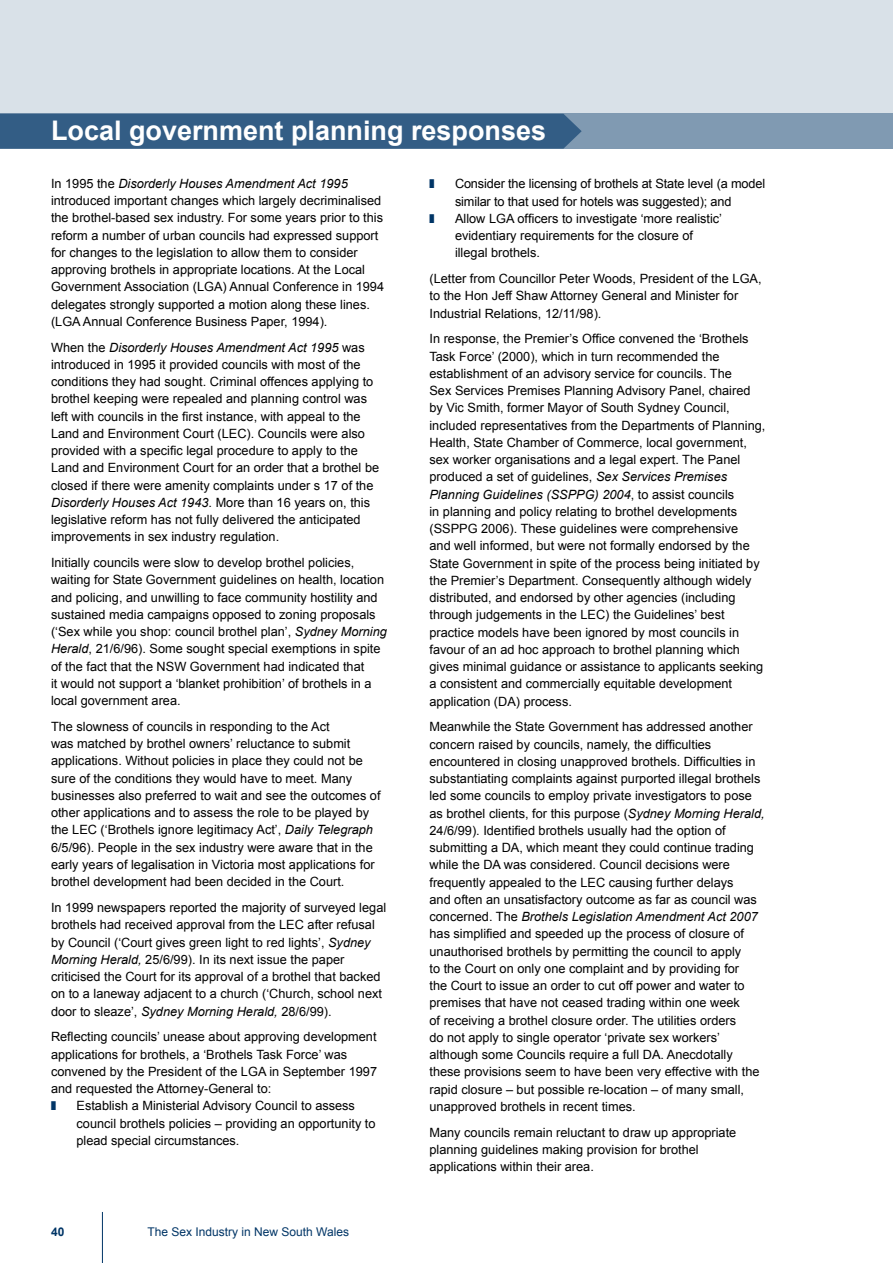
<style>
.page{position:relative;width:893px;height:1263px;background:#fff}
.page>*{position:absolute;margin:0;border:0;box-sizing:border-box;transform-origin:0 0}
.t1{font:700 27px "Arial";color:#fff}
.t2{font:12.75px/17.2px "Arial";color:#000}
.t3{font:12px "Arial";color:#003566}
.t4{font:700 12px "Arial";color:#003566}
.s1{font-style:italic}
.s2{color:#003566}
</style>
<div class="page">
<hr style="left:102px;top:1212px;width:1px;height:51px;background:#003566">
<div style="left:0;top:0;width:893px;height:149px;background:#d9e1e8"></div>
<div style="left:0;top:114px;width:893px;height:35px;background:#809ab2"></div>
<div style="left:0;top:114px;width:582px;height:35px;background:#335d85"></div>
<h1 class="t1" style="left:51px;top:115px;width:497px">Local government planning responses</h1>
<p class="t2" style="left:51px;top:175px;width:335px">I n 1995 the <span class="s1">Disorderly Houses Amendment Act 1995 </span>introduced important changes which largely decriminalised the brothel-based sex industry. For some years prior to this reform a number of urban councils had expressed support for changes to the legislation to allow them to consider approving brothels in appropriate locations. At the Local Government Association (LGA) Annual Conference in 1994 delegates strongly supported a motion along these lines. (LGA Annual Conference Business Paper, 1994).</p>
<p class="t2" style="left:51px;top:339px;width:324px">When the <span class="s1">Disorderly Houses Amendment Act 1995</span> was introduced in 1995 it provided councils with most of the conditions they had sought. Criminal offences applying to brothel keeping were repealed and planning control was left with councils in the first instance, with appeal to the Land and Environment Court (LEC</p>
<p class="t2" style="left:455px;top:175px;width:312px;text-indent:-26px"><span class="s2">■</span> Consider the licensing of brothels at State level (a model similar to that used for hotels was suggested); and</p>
<p class="t2" style="left:455px;top:210px;width:269px;text-indent:-26px"><span class="s2">■</span> Allow LGA officers to investigate ‘more realistic’ evidentiary requirements for the closure of illegal brothels.</p>
<p class="t2" style="left:429px;top:270px;width:334px">(Letter from Councillor Peter Woods, President of the LGA, to the Hon Jeff Shaw Attorney General and Minister for<br>I ndustrial Relations, 12/11/98).</p>
<p class="t2" style="left:429px;top:330px;width:337px">In response, the Premier’s Office convened the ‘Brothels Task Force’ (2000), which in turn recommended the establishment of an advisory service for councils. The<br>Sex Services Premises Planning Advisory Panel, chaired by Vic Smith, former Mayor of South Sydney Council, included representatives from the Departments of Planning, Health, State Chamber of Commerce, local government, sex worker organisations and a legal expert. The Panel produced a set of guidelines, <span class="s1">Sex Services Premises Planning Guidelines (SSPPG) 2004</span>, to assist councils<br>in planning and policy relating to brothel developments (SSPPG 2006). These guidelines were comprehensive<br>and well informed, but were not formally endorsed by the State Government in spite of the process being initiated by the Premier’s Department. Consequently although widely distributed, and endorsed by other agencies (including through judgements in the LEC</p>
<p class="t2" style="left:51px;top:425px;width:330px;text-indent:196px">). Councils were also provided with a specific legal procedure to apply to the Land and Environment Court for an order that a brothel be closed if there were amenity complaints under s 17 of the <span class="s1">Disorderly Houses Act 1943</span>. More than 16 years on, this legislative reform has not fully delivered the anticipated improvements in sex industry regulation.</p>
<p class="t2" style="left:51px;top:554px;width:337px">I nitially councils were slow to develop brothel policies, waiting for State Government guidelines on health, location and policing, and unwilling to face community hostility and sustained media campaigns opposed to zoning proposals (‘Sex while you shop: council brothel plan’, <span class="s1">Sydney Morning Herald</span>, 21/6/96). Some sought special exemptions in spite of the fact that the NSW</p>
<p class="t2" style="left:429px;top:606px;width:335px;text-indent:176px">) the Guidelines’ best practice models have been ignored by most councils in favour of an ad hoc approach to brothel planning which gives minimal guidance or assistance to applicants seeking a consistent and commercially equitable development application (DA) process.</p>
<p class="t2" style="left:429px;top:718px;width:337px">Meanwhile the State Government has addressed another concern raised by councils, namely, the difficulties encountered in closing unapproved brothels. Difficulties in substantiating complaints against purported illegal brothels led some councils to employ private investigators to pose as brothel clients, for this purpose (<span class="s1">Sydney Morning Herald, </span>24/6/99). Identified brothels usually had the option of submitting a DA, which meant they could continue trading while the DA was considered. Council decisions were frequently appealed to the LEC</p>
<p class="t2" style="left:51px;top:658px;width:322px;text-indent:139px">Government had indicated that it would not support a ‘blanket prohibition’ of brothels in a local government area.</p>
<p class="t2" style="left:51px;top:718px;width:331px">The slowness of councils in responding to the Act<br>was matched by brothel owners’ reluctance to submit applications. Without policies in place they could not be sure of the conditions they would have to meet. Many businesses also preferred to wait and see the outcomes of other applications and to assess the role to be played by the LEC</p>
<p class="t2" style="left:51px;top:821px;width:325px;text-indent:50px">(‘Brothels ignore legitimacy Act’, <span class="s1">Daily Telegraph </span>6/5/96). People in the sex industry were aware that in the early years of legalisation in Victoria most applications for brothel development had been decided in the Court.</p>
<p class="t2" style="left:51px;top:899px;width:337px">I n 1999 newspapers reported the majority of surveyed legal brothels had received approval from the LEC</p>
<p class="t2" style="left:429px;top:873px;width:332px;text-indent:179px">causing further delays<br>and often an unsatisfactory outcome as far as council was concerned. The <span class="s1">Brothels Legislation Amendment Act 2007 </span>has simplified and speeded up the process of closure of unauthorised brothels by permitting the council to apply<br>to the Court on only one complaint and by providing for the Court to issue an order to cut off power and water to premises that have not ceased trading within one week<br>of receiving a brothel closure order. The utilities orders<br>do not apply to single operator ‘private sex workers’ although some Councils require a full DA. Anecdotally these provisions seem to have been very effective with the rapid closure – but possible re-location – of many small, unapproved brothels in recent times.</p>
<p class="t2" style="left:429px;top:1123px;width:308px">Many councils remain reluctant to draw up appropriate planning guidelines making provision for brothel applications within their area.</p>
<p class="t2" style="left:51px;top:916px;width:332px;text-indent:257px">after refusal by Council (‘Court gives green light to red lights’, <span class="s1">Sydney Morning Herald,</span> 25/6/99). I n its next issue the paper criticised the Court for its approval of a brothel that backed on to a laneway adjacent to a church (‘Church, school next door to sleaze’, <span class="s1">Sydney Morning Herald,</span> 28/6/99).</p>
<p class="t2" style="left:51px;top:1028px;width:328px">Reflecting councils’ unease about approving development applications for brothels, a ‘Brothels Task Force’ was convened by the President of the LGA in September 1997 and requested the Attorney-General to:</p>
<p class="t2" style="left:77px;top:1097px;width:301px;text-indent:-26px"><span class="s2">■</span> Establish a Ministerial Advisory Council to assess council brothels policies – providing an opportunity to plead special circumstances.</p>
<p class="t4" style="left:51px;top:1225px;width:15px">40</p>
<p class="t3" style="left:148px;top:1225px;width:203px">The Sex I ndustry in New South Wales</p>
</div>
